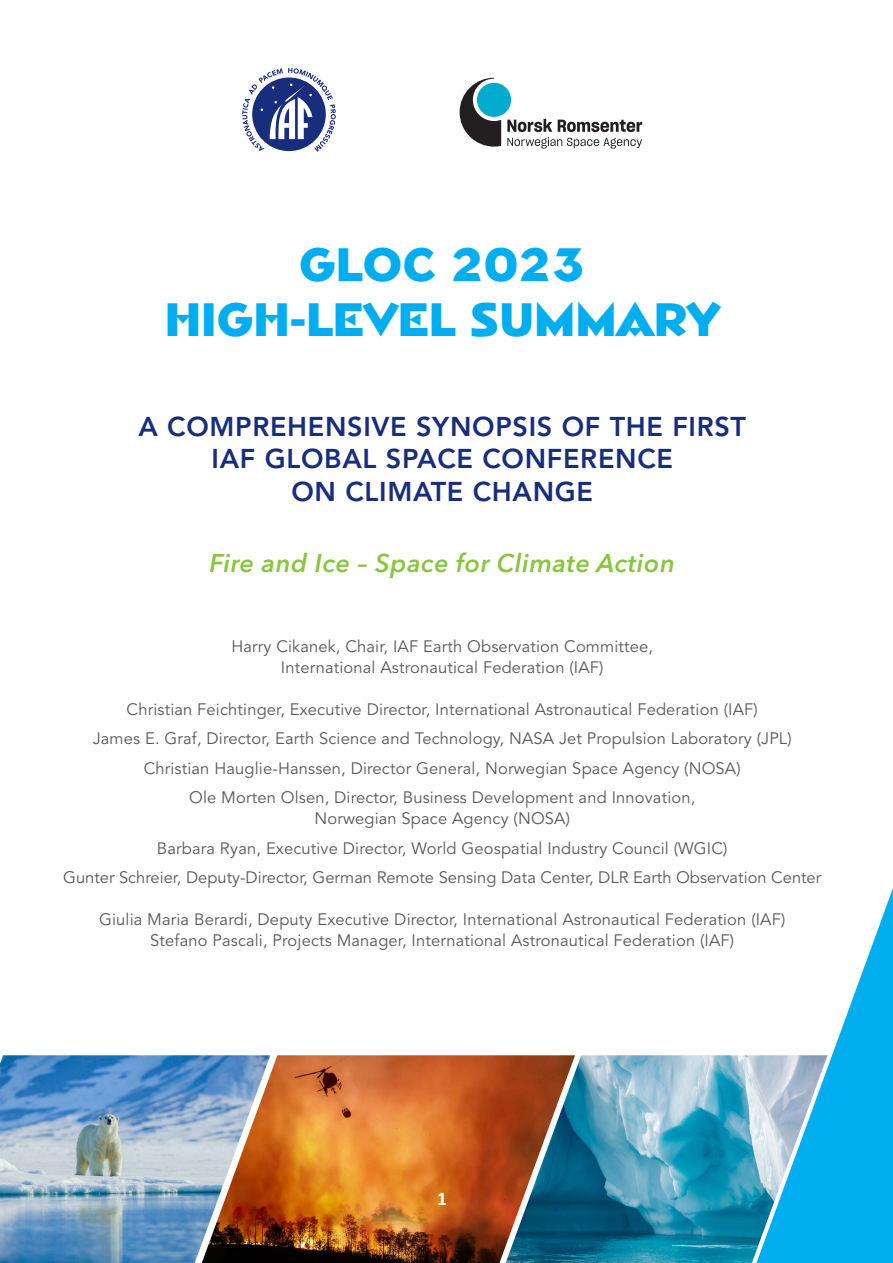
<style>
.page{position:relative;width:893px;height:1263px;background:#fff}
.page>*{position:absolute;margin:0;border:0;box-sizing:border-box;transform-origin:0 0}
.t1{font:46.5px "Pythagoras";letter-spacing:.025em;color:#00aeef}
.t2{font:800 27px "Avenir LT Std";letter-spacing:.025em;color:#182d7c}
.t3{font:italic 600 25.5px "Avenir Next LT Pro";letter-spacing:.02em;color:#89c53f}
.t4{font:700 19.5px "Calibri";color:#fff}
.t5{font:16.5px/21px "Avenir LT Std";letter-spacing:.01em;color:#57585a;text-align:center}
</style>
<div class="page">
<img style="left:575px;top:1055px;width:169px;height:208px">
<img style="left:0;top:1055px;width:202px;height:208px">
<img style="left:202px;top:1055px;width:373px;height:208px">
<svg style="left:744px;top:888px;width:149px;height:375px"></svg>
<svg style="left:242px;top:68px;width:94px;height:84px"></svg>
<svg style="left:460px;top:78px;width:41px;height:69px"></svg>
<div style="left:477px;top:83px;width:34px;height:34px;background:#00abcd;border-radius:50%"></div>
<svg style="left:507px;top:119px;width:135px;height:30px"></svg>
<p class="t1" style="left:299px;top:238px;width:287px">GLOC 2023</p>
<p class="t1" style="left:165px;top:294px;width:555px">HIGH-LEVEL SUMMARY</p>
<p class="t2" style="left:138px;top:411px;width:609px">A COMPREHENSIVE SYNOPSIS OF THE FIRST</p>
<p class="t2" style="left:211px;top:443px;width:463px">IAF GLOBAL SPACE CONFERENCE</p>
<p class="t2" style="left:291px;top:475px;width:303px">ON CLIMATE CHANGE</p>
<p class="t3" style="left:209px;top:547px;width:467px">Fire and Ice – Space for Climate Action</p>
<p class="t5" style="left:231px;top:636px;width:423px">Harry Cikanek, Chair, IAF Earth Observation Committee,<br>International Astronautical Federation (IAF)</p>
<p class="t5" style="left:127px;top:699px;width:633px">Christian Feichtinger, Executive Director, International Astronautical Federation (IAF)</p>
<p class="t5" style="left:93px;top:728px;width:700px">James E. Graf, Director, Earth Science and Technology, NASA Jet Propulsion Laboratory (JPL)</p>
<p class="t5" style="left:144px;top:758px;width:598px">Christian Hauglie-Hanssen, Director General, Norwegian Space Agency (NOSA)</p>
<p class="t5" style="left:189px;top:787px;width:508px">Ole Morten Olsen, Director, Business Development and Innovation,<br>Norwegian Space Agency (NOSA)</p>
<p class="t5" style="left:157px;top:838px;width:572px">Barbara Ryan, Executive Director, World Geospatial Industry Council (WGIC)</p>
<p class="t5" style="left:63px;top:867px;width:760px">Gunter Schreier, Deputy-Director, German Remote Sensing Data Center, DLR Earth Observation Center</p>
<p class="t5" style="left:99px;top:909px;width:688px">Giulia Maria Berardi, Deputy Executive Director, International Astronautical Federation (IAF)</p>
<p class="t5" style="left:150px;top:930px;width:585px">Stefano Pascali, Projects Manager, International Astronautical Federation (IAF)</p>
<p class="t4" style="left:437px;top:1184px;width:11px">1</p>
</div>
